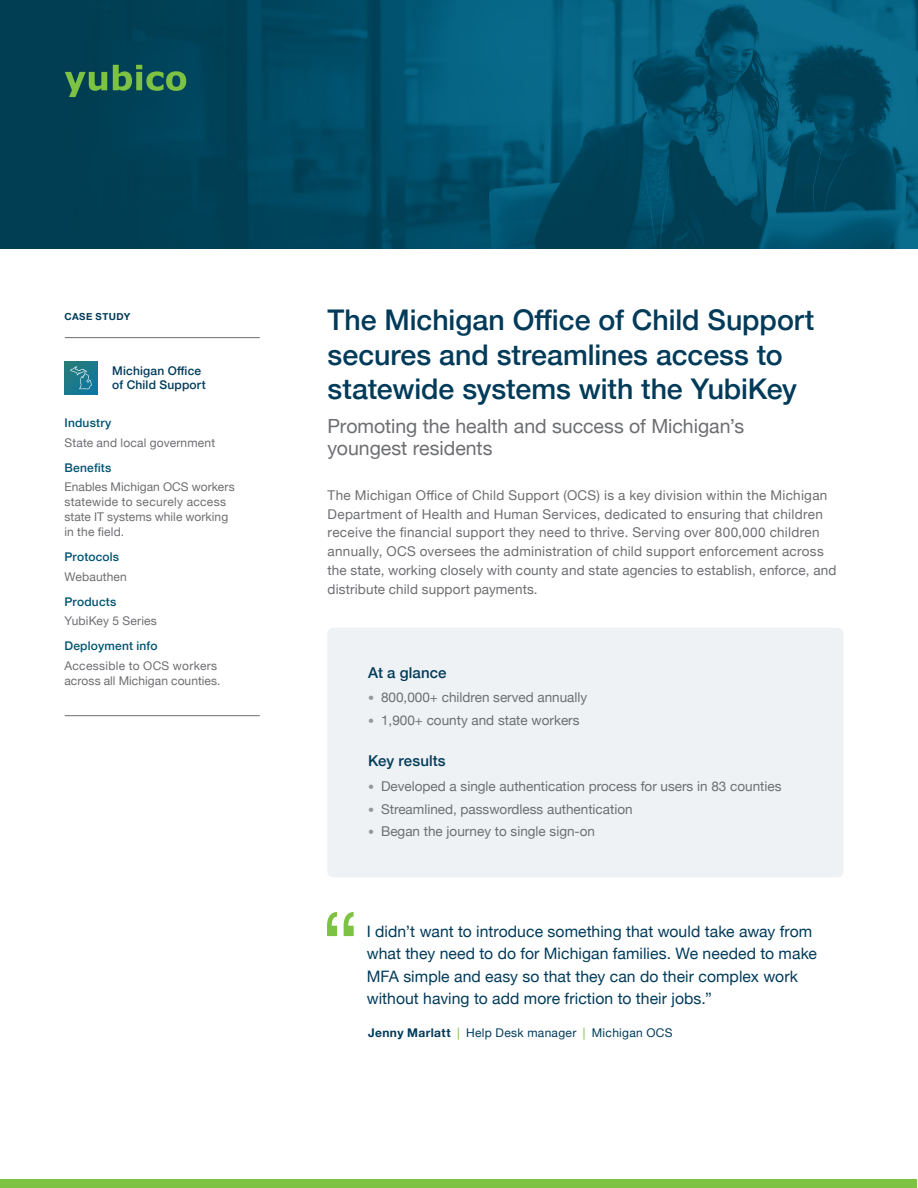
<style>
.page{position:relative;width:918px;height:1188px;background:#fff}
.page>*{position:absolute;margin:0;border:0;box-sizing:border-box;transform-origin:0 0}
.t1{font:500 28.5px/34.5px "Helvetica Neue";color:#023b5a}
.t2{font:19.5px/22.5px "Helvetica Neue";color:#6d6e71}
.t3{font:15.75px/22.5px "Helvetica Neue";letter-spacing:.005em;color:#023b5a}
.t4{font:500 15px "Helvetica Neue";letter-spacing:.01em;color:#023b5a}
.t5{font:13.5px/18.8px "Helvetica Neue";letter-spacing:.015em;color:#6d6e71}
.t6{font:12px/15px "Helvetica Neue";letter-spacing:.01em;color:#6d6e71}
.t7{font:500 12px "Helvetica Neue";letter-spacing:.015em;color:#005572}
.t8{font:12px "Helvetica Neue";letter-spacing:.025em;color:#023b5a}
.t9{font:500 12px/14.4px "Helvetica Neue";letter-spacing:.015em;color:#023b5a}
.t10{font:700 9.75px "Helvetica Neue";letter-spacing:.05em;color:#023b5a}
.s1{font-weight:100;font-size:12px;color:#95979a}
.s2{font-weight:700}
.s3{color:#76b83f}
</style>
<div class="page">
<img style="left:0;top:0;width:918px;height:248px">
<svg style="left:327px;top:912px;width:27px;height:24px"></svg>
<hr style="left:65px;top:337px;width:195px;height:1px;background:#6d6e71">
<hr style="left:65px;top:715px;width:195px;height:1px;background:#6d6e71">
<div style="left:1px;top:1179px;width:916px;height:9px;background:#7dc242"></div>
<svg style="left:65px;top:72px;width:42px;height:25px"></svg>
<svg style="left:113px;top:65px;width:73px;height:26px;background:#397c4f"></svg>
<div style="left:327px;top:628px;width:516px;height:249px;background:#eff2f4;border-radius:6px"></div>
<div style="left:65px;top:362px;width:32px;height:32px;background:linear-gradient(to right,#207a84,#11789a)"></div>
<svg style="left:70px;top:366px;width:22px;height:23px"></svg>
<p class="t10" style="left:64px;top:309px;width:67px">CASE STUDY</p>
<h1 class="t1" style="left:328px;top:301px;width:488px">The Michigan Office of Child Support secures and streamlines access to statewide systems with the YubiKey</h1>
<h2 class="t2" style="left:328px;top:416px;width:418px">Promoting the health and success of Michigan’s youngest residents</h2>
<p class="t5" style="left:328px;top:486px;width:510px">The Michigan Office of Child Support (OCS) is a key division within the Michigan Department of Health and Human Services, dedicated to ensuring that children receive the financial support they need to thrive. Serving over 800,000 children annually, OCS oversees the administration of child support enforcement across the state, working closely with county and state agencies to establish, enforce, and distribute child support payments.</p>
<p class="t9" style="left:112px;top:362px;width:95px">Michigan Office of Child Support</p>
<p class="t7" style="left:64px;top:413px;width:48px">Industry</p>
<p class="t6" style="left:64px;top:435px;width:152px">State and local government</p>
<p class="t7" style="left:64px;top:458px;width:48px">Benefits</p>
<p class="t6" style="left:64px;top:480px;width:172px">Enables Michigan OCS workers statewide to securely access state IT systems while working in the field.</p>
<p class="t7" style="left:64px;top:547px;width:56px">Protocols</p>
<p class="t6" style="left:64px;top:570px;width:64px">Webauthen</p>
<p class="t7" style="left:64px;top:592px;width:53px">Products</p>
<p class="t6" style="left:64px;top:614px;width:94px">YubiKey 5 Series</p>
<p class="t7" style="left:64px;top:636px;width:95px">Deployment info</p>
<p class="t6" style="left:64px;top:659px;width:157px">Accessible to OCS workers across all Michigan counties.</p>
<p class="t4" style="left:368px;top:660px;width:80px">At a glance</p>
<p class="t5" style="left:368px;top:689px;width:221px"><span class="s1">•</span> 800,000+ children served annually</p>
<p class="t5" style="left:368px;top:712px;width:213px"><span class="s1">•</span> 1,900+ county and state workers</p>
<p class="t4" style="left:368px;top:749px;width:79px">Key results</p>
<p class="t5" style="left:368px;top:778px;width:415px"><span class="s1">•</span> Developed a single authentication process for users in 83 counties</p>
<p class="t5" style="left:368px;top:800px;width:266px"><span class="s1">•</span> Streamlined, passwordless authentication</p>
<p class="t5" style="left:368px;top:823px;width:228px"><span class="s1">•</span> Began the journey to single sign-on</p>
<p class="t3" style="left:367px;top:921px;width:452px">I didn’t want to introduce something that would take away from what they need to do for Michigan families. We needed to make MFA simple and easy so that they can do their complex work without having to add more friction to their jobs.”</p>
<p class="t8" style="left:368px;top:1024px;width:306px"><span class="s2">Jenny Marlatt</span> <span class="s3">|</span> Help Desk manager <span class="s3">|</span> Michigan OCS</p>
</div>
